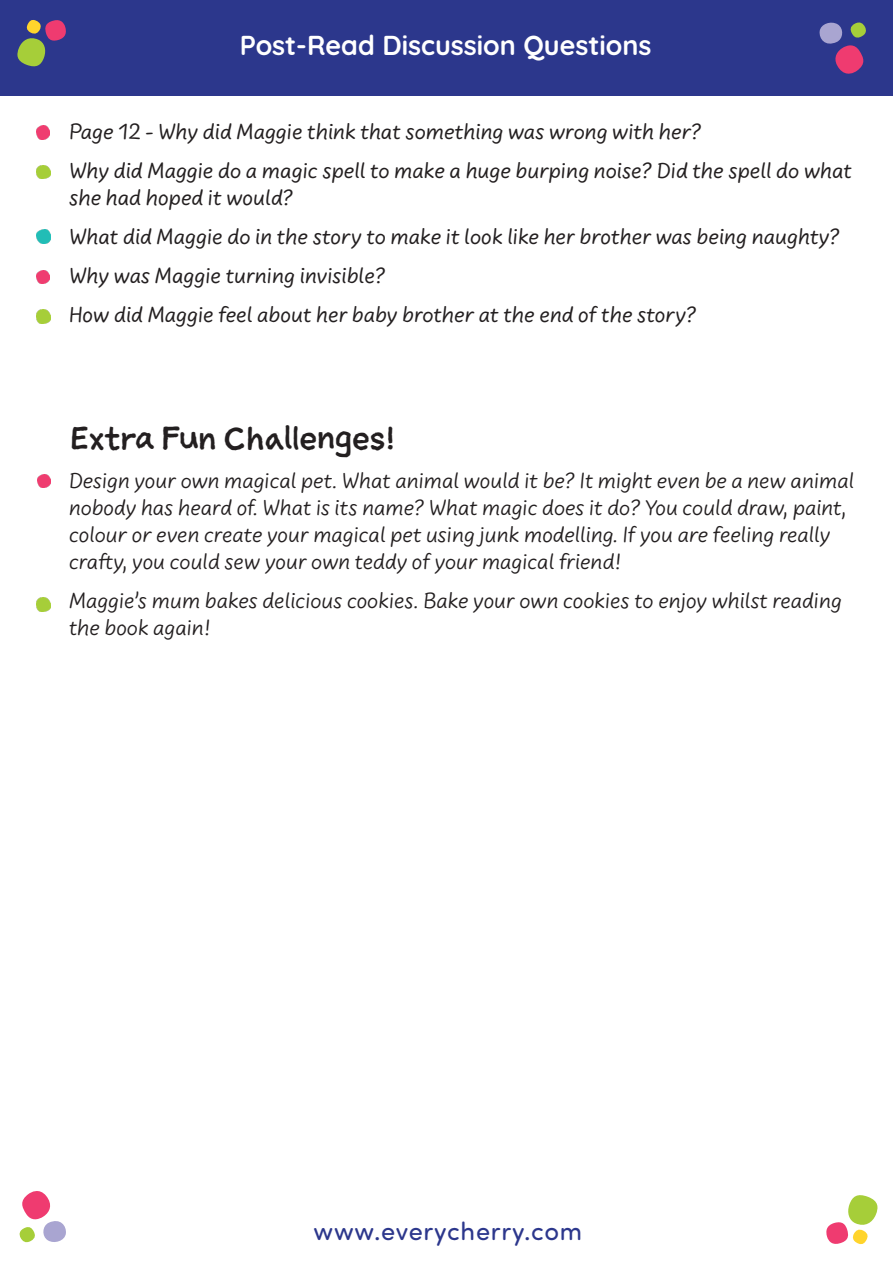
<style>
.page{position:relative;width:893px;height:1263px;background:#fff}
.page>*{position:absolute;margin:0;border:0;box-sizing:border-box;transform-origin:0 0}
.Body{font:30.3px "Sketchnote Text";color:#231f20}
.Page_Title{font:700 27.3px "Quicksand";color:#fff}
.t1{font:25.5px "Sofia Pro Soft";letter-spacing:.03em;color:#2c378c}
.Body-2{font:22.65px/27px "Uberhand Pro";color:#231f20}
.Body-3{font:22.65px/27px "Uberhand Pro";color:#231f20}
</style>
<div class="page">
<svg style="left:826px;top:1195px;width:52px;height:50px"></svg>
<svg style="left:19px;top:1191px;width:47px;height:52px"></svg>
<div style="left:0;top:0;width:893px;height:96px;background:#2c378c"></div>
<svg style="left:17px;top:20px;width:49px;height:47px"></svg>
<svg style="left:819px;top:22px;width:47px;height:52px"></svg>
<img style="left:36px;top:230px;width:14px;height:14px">
<svg style="left:37px;top:126px;width:13px;height:13px"></svg>
<svg style="left:37px;top:270px;width:13px;height:13px"></svg>
<img style="left:36px;top:165px;width:14px;height:14px">
<img style="left:36px;top:310px;width:14px;height:14px">
<svg style="left:37px;top:474px;width:13px;height:13px"></svg>
<img style="left:37px;top:597px;width:14px;height:14px">
<p class="Page_Title" style="left:240px;top:22px;width:413px">Post-Read Discussion Questions</p>
<p class="Body-3" style="left:69px;top:117px;width:634px">Page 12 - Why did Maggie think that something was wrong with her?</p>
<p class="Body-3" style="left:69px;top:156px;width:784px">Why did Maggie do a magic spell to make a huge burping noise? Did the spell do what she had hoped it would?</p>
<p class="Body-3" style="left:69px;top:222px;width:772px">What did Maggie do in the story to make it look like her brother was being naughty?</p>
<p class="Body-3" style="left:69px;top:261px;width:318px">Why was Maggie turning invisible?</p>
<p class="Body-3" style="left:69px;top:300px;width:629px">How did Maggie feel about her baby brother at the end of the story?</p>
<p class="Body" style="left:69px;top:418px;width:328px">Extra Fun Challenges!</p>
<p class="Body-2" style="left:69px;top:466px;width:787px">Design your own magical pet. What animal would it be? It might even be a new animal nobody has heard of. What is its name? What magic does it do? You could draw, paint, colour or even create your magical pet using junk modelling. If you are feeling really crafty, you could sew your own teddy of your magical friend!</p>
<p class="Body-2" style="left:69px;top:586px;width:774px">Maggie’s mum bakes delicious cookies. Bake your own cookies to enjoy whilst reading the book again!</p>
<p class="t1" style="left:314px;top:1214px;width:270px">www.everycherry.com</p>
</div>
